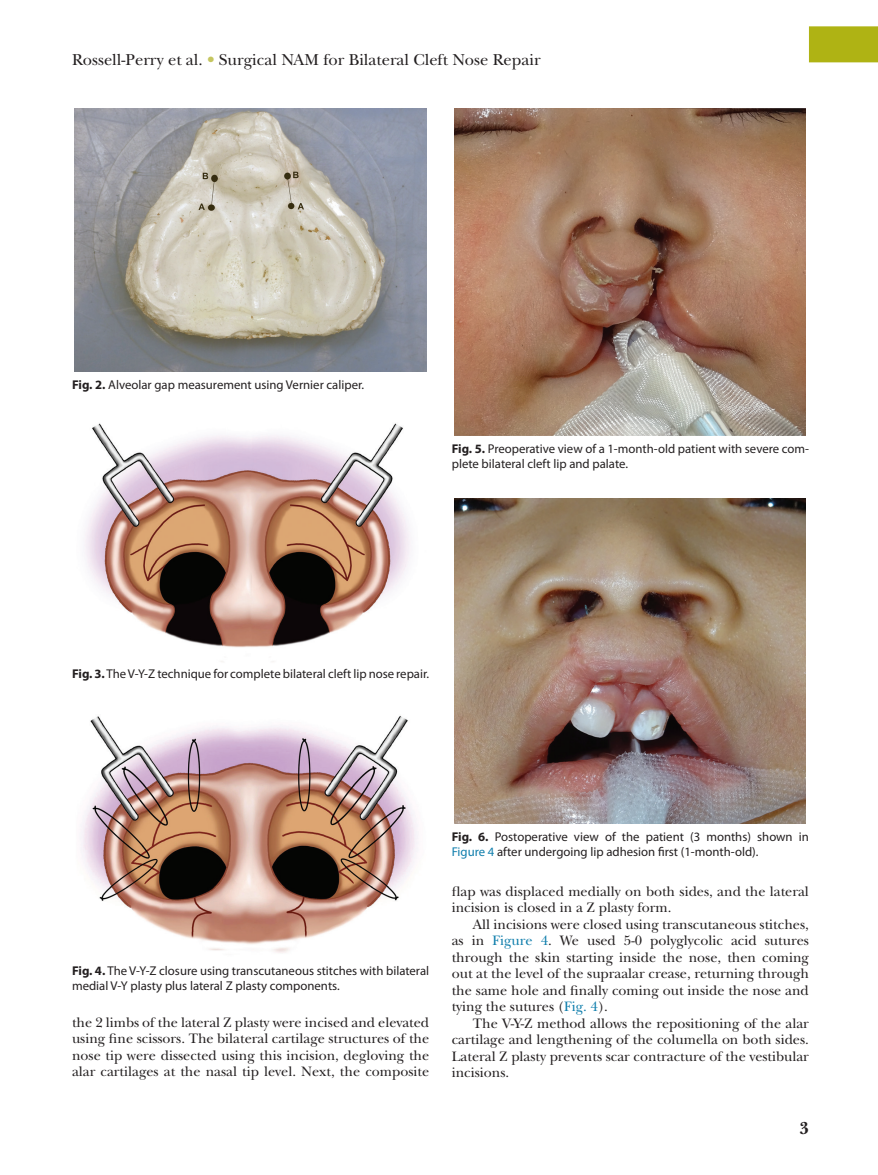
<style>
.page{position:relative;width:878px;height:1175px;background:#fff}
.page>*{position:absolute;margin:0;border:0;box-sizing:border-box;transform-origin:0 0}
.t1{font:700 18px "New Baskerville Std";color:#231f20}
.t2{font:16.5px "New Baskerville Std";color:#231f20}
.t3{font:14.25px/16.5px "New Baskerville Std";color:#231f20;text-align:justify}
.t4{font:12.75px/15px "Myriad Pro";color:#231f20}
.s1{color:#c5c660}
.s2{font-weight:700}
.s3{color:#0f7eac}
</style>
<div class="page">
<div style="left:808px;top:26px;width:70px;height:36px;background:#afb314"></div>
<img style="left:75px;top:108px;width:351px;height:263px">
<img style="left:84px;top:423px;width:327px;height:239px">
<img style="left:80px;top:715px;width:338px;height:238px">
<img style="left:454px;top:108px;width:352px;height:328px">
<img style="left:454px;top:499px;width:352px;height:324px">
<p class="t2" style="left:72px;top:50px;width:470px">Rossell-Perry et al. <span class="s1">•</span> Surgical NAM for Bilateral Cleft Nose Repair</p>
<p class="t4" style="left:72px;top:377px;width:294px"><span class="s2">Fig. 2.</span> Alveolar gap measurement using Vernier caliper.</p>
<p class="t4" style="left:452px;top:441px;width:359px"><span class="s2">Fig. 5.</span> Preoperative view of a 1-month-old patient with severe com&shy;plete bilateral cleft lip and palate.</p>
<p class="t4" style="left:72px;top:665px;width:358px"><span class="s2">Fig. 3.</span>The V-Y-Z technique for complete bilateral cleft lip nose repair.</p>
<p class="t4" style="left:72px;top:963px;width:359px"><span class="s2">Fig. 4.</span> The V-Y-Z closure using transcutaneous stitches with bilateral medial V-Y plasty plus lateral Z plasty components.</p>
<p class="t3" style="left:72px;top:1014px;width:359px">the 2 limbs of the lateral Z plasty were incised and elevated using fine scissors. The bilateral cartilage structures of the nose tip were dissected using this incision, degloving the alar cartilages at the nasal tip level. Next, the composite</p>
<p class="t4" style="left:452px;top:829px;width:358px"><span class="s2">Fig. 6.</span> Postoperative view of the patient (3 months) shown in<br><span class="s3">Figure 4</span> after undergoing lip adhesion first (1-month-old).</p>
<p class="t3" style="left:452px;top:883px;width:359px">flap was displaced medially on both sides, and the lateral incision is closed in a Z plasty form.</p>
<p class="t3" style="left:452px;top:916px;width:359px;text-indent:21px">All incisions were closed using transcutaneous stitches, as in <span class="s3">Figure 4</span>. We used 5-0 polyglycolic acid sutures through the skin starting inside the nose, then coming out at the level of the supraalar crease, returning through the same hole and finally coming out inside the nose and tying the sutures (<span class="s3">Fig. 4</span>).</p>
<p class="t3" style="left:452px;top:1015px;width:359px;text-indent:21px">The V-Y-Z method allows the repositioning of the alar cartilage and lengthening of the columella on both sides.<br>Lateral Z plasty prevents scar contracture of the vestibular incisions.</p>
<p class="t1" style="left:799px;top:1118px;width:11px">3</p>
</div>
